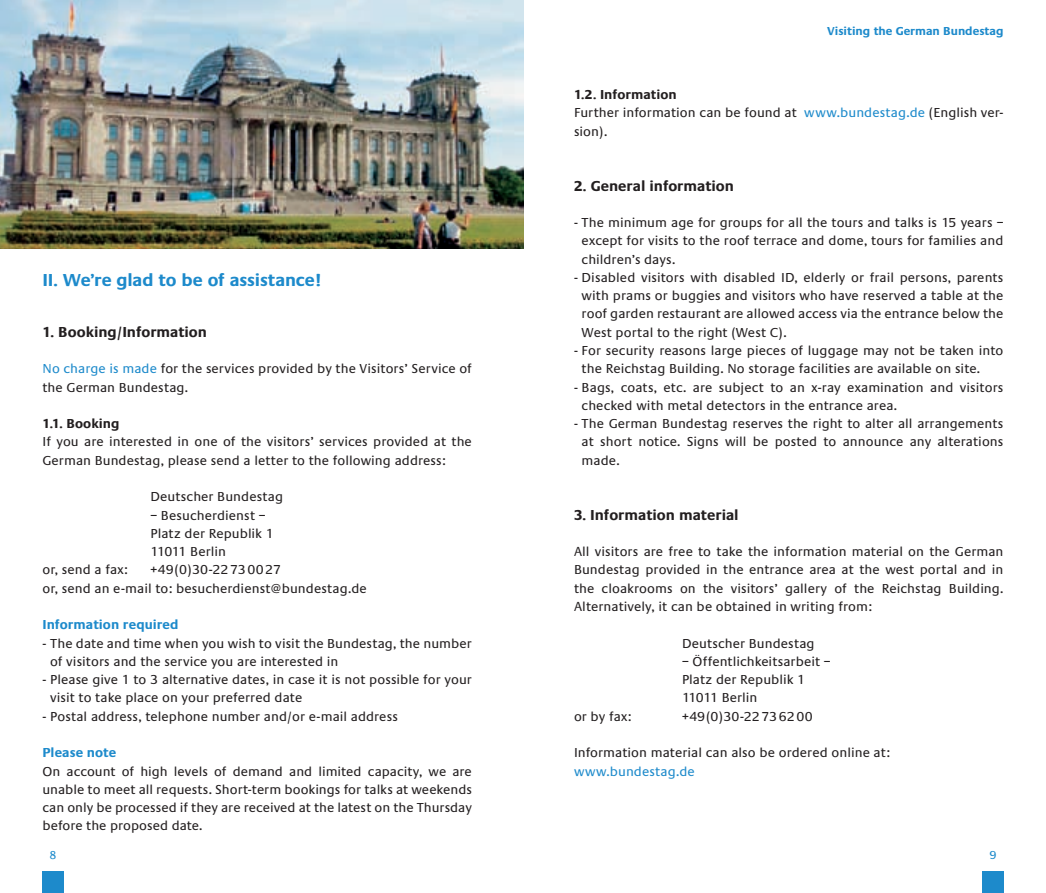
<style>
.page{position:relative;width:1046px;height:893px;background:#fff}
.page>*{position:absolute;margin:0;border:0;box-sizing:border-box;transform-origin:0 0}
.t1{font:700 18px "Praxis EF";letter-spacing:-.005em;color:#1d8acb}
.t2{font:700 15px "Praxis EF";color:#231f20}
.t3{font:13.5px/18.3px "Praxis EF";letter-spacing:.005em;color:#231f20}
.t4{font:700 13.5px "Praxis EF";letter-spacing:.005em;color:#1d8acb}
.t5{font:13.5px "Praxis EF";letter-spacing:.01em;color:#1d8acb}
.t6{font:700 13.5px "Praxis EF";letter-spacing:.005em;color:#231f20}
.t7{font:700 12px "Praxis EF";color:#1d8acb}
.t8{font:12px "Praxis EF";color:#1d8acb}
.s1{color:#1d8acb}
.s2{font-weight:700}
</style>
<div class="page">
<div style="left:43px;top:872px;width:21px;height:21px;background:#1d8acb"></div>
<div style="left:982px;top:872px;width:21px;height:21px;background:#1d8acb"></div>
<img style="left:0;top:0;width:523px;height:248px">
<h1 class="t1" style="left:43px;top:270px;width:280px">II. We’re glad to be of assistance!</h1>
<p class="t2" style="left:43px;top:324px;width:166px">1. Booking/Information</p>
<p class="t3" style="left:43px;top:360px;width:431px"><span class="s1">No charge is made</span> for the services provided by the Visitors’ Service of the German Bundestag.</p>
<p class="t6" style="left:43px;top:416px;width:79px">1.1. Booking</p>
<p class="t3" style="left:43px;top:433px;width:431px">If you are interested in one of the visitors’ services provided at the<br>German Bundestag, please send a letter to the following address:</p>
<p class="t3" style="left:151px;top:488px;width:134px">Deutscher Bundestag</p>
<p class="t3" style="left:151px;top:506px;width:125px">– Besucherdienst –<br>Platz der Republik 1<br>11011 Berlin</p>
<p class="t3" style="left:43px;top:561px;width:87px">or, send a fax:</p>
<p class="t3" style="left:43px;top:561px;width:326px;text-indent:108px">+49(0)30-22730027<br>or, send an e-mail to: besucherdienst@bundestag.de</p>
<p class="t4" style="left:43px;top:617px;width:138px">Information required</p>
<p class="t3" style="left:50px;top:634px;width:423px;text-indent:-8px">- The date and time when you wish to visit the Bundestag, the number of visitors and the service you are interested in</p>
<p class="t3" style="left:50px;top:671px;width:423px;text-indent:-8px">- Please give 1 to 3 alternative dates, in case it is not possible for your visit to take place on your preferred date</p>
<p class="t3" style="left:43px;top:707px;width:357px">- Postal address, telephone number and/or e-mail address</p>
<p class="t4" style="left:43px;top:745px;width:75px">Please note</p>
<p class="t3" style="left:43px;top:762px;width:431px;text-align:justify">On account of high levels of demand and limited capacity, we are unable to meet all requests. Short-term bookings for talks at weekends can only be processed if they are received at the latest on the Thursday before the proposed date.</p>
<p class="t8" style="left:49px;top:849px;width:9px">8</p>
<p class="t7" style="left:827px;top:24px;width:178px">Visiting the German Bundestag</p>
<p class="t3" style="left:574px;top:86px;width:431px"><span class="s2">1.2. Information<br></span>Further information can be found at <span class="s1">www.bundestag.de</span> (English ver&shy;sion).</p>
<p class="t2" style="left:574px;top:177px;width:161px">2. General information</p>
<p class="t3" style="left:582px;top:214px;width:423px;text-align:justify;text-indent:-8px">- The minimum age for groups for all the tours and talks is 15 years – except for visits to the roof terrace and dome, tours for families and children’s days.</p>
<p class="t3" style="left:582px;top:269px;width:423px;text-align:justify;text-indent:-8px">- Disabled visitors with disabled ID, elderly or frail persons, parents with prams or buggies and visitors who have reserved a table at the roof garden restaurant are allowed access via the entrance below the West portal to the right (West C).</p>
<p class="t3" style="left:582px;top:342px;width:423px;text-indent:-8px">- For security reasons large pieces of luggage may not be taken into the Reichstag Building. No storage facilities are available on site.</p>
<p class="t3" style="left:582px;top:378px;width:423px;text-indent:-8px">- Bags, coats, etc. are subject to an x-ray examination and visitors checked with metal detectors in the entrance area.</p>
<p class="t3" style="left:582px;top:415px;width:423px;text-align:justify;text-indent:-8px">- The German Bundestag reserves the right to alter all arrangements at short notice. Signs will be posted to announce any alterations made.</p>
<p class="t2" style="left:574px;top:506px;width:166px">3. Information material</p>
<p class="t3" style="left:574px;top:543px;width:431px;text-align:justify">All visitors are free to take the information material on the German Bundestag provided in the entrance area at the west portal and in the cloakrooms on the visitors’ gallery of the Reichstag Building.<br>Alternatively, it can be obtained in writing from:</p>
<p class="t3" style="left:682px;top:634px;width:134px">Deutscher Bundestag</p>
<p class="t3" style="left:682px;top:653px;width:150px">– Öffentlichkeitsarbeit –<br>Platz der Republik 1<br>11011 Berlin</p>
<p class="t3" style="left:574px;top:707px;width:59px">or by fax:</p>
<p class="t3" style="left:682px;top:707px;width:132px">+49(0)30-22736200</p>
<p class="t3" style="left:574px;top:744px;width:317px">Information material can also be ordered online at:</p>
<p class="t5" style="left:574px;top:764px;width:122px">www.bundestag.de</p>
<p class="t8" style="left:990px;top:849px;width:9px">9</p>
</div>
